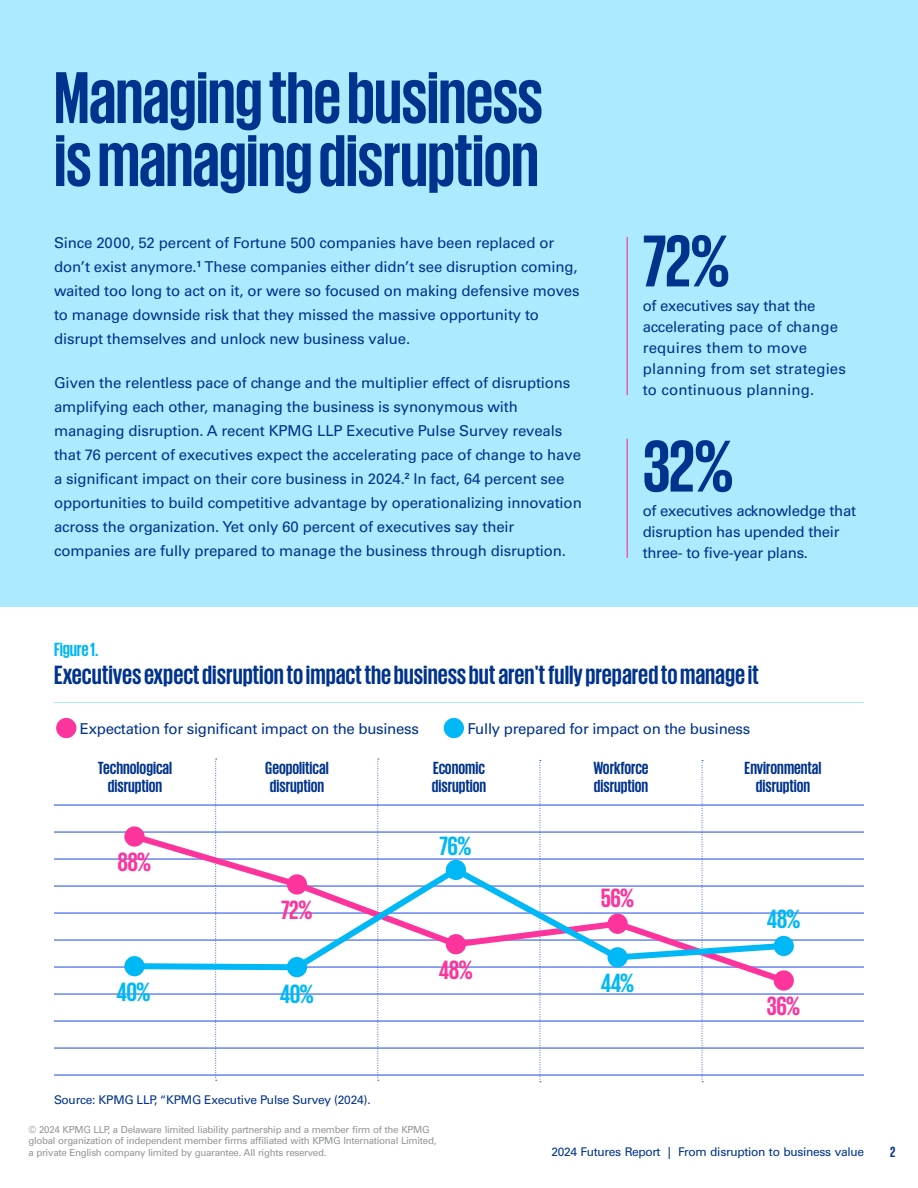
<style>
.page{position:relative;width:918px;height:1188px;background:#fff}
.page>*{position:absolute;margin:0;border:0;box-sizing:border-box;transform-origin:0 0}
.t1{font:700 75px/63px "KPMG";letter-spacing:-.01em;color:#00338d}
.t2{font:700 27px "KPMG";color:#00338d}
.t3{font:700 27px "KPMG";letter-spacing:-.02em;color:#fd349c}
.t4{font:700 27px "KPMG";letter-spacing:-.02em;color:#00b8f5}
.t5{font:700 19.5px "KPMG";letter-spacing:-.01em;color:#00b8f5}
.t6{font:700 18px/18px "KPMG";color:#00338d}
.t7{font:15px/24px "Univers LT Pro 55 Roman";letter-spacing:-.01em;color:#00338d}
.t8{font:15px/21px "Univers LT Pro 55 Roman";letter-spacing:.01em;color:#00338d}
.t9{font:700 15px "KPMG";color:#00338d}
.t10{font:12px "Univers LT Pro 55 Roman";letter-spacing:-.025em;color:#00338d}
.t11{font:9.75px/11.7px "Univers LT Pro 55 Roman";letter-spacing:-.03em;color:#939598}
</style>
<div class="page">
<div style="left:0;top:0;width:918px;height:607px;background:#aceaff"></div>
<hr style="left:54px;top:805px;width:162px;height:1px;background:#1e49e2">
<hr style="left:216px;top:805px;width:162px;height:1px;background:#1e49e2">
<hr style="left:378px;top:805px;width:162px;height:1px;background:#1e49e2">
<hr style="left:540px;top:805px;width:162px;height:1px;background:#1e49e2">
<hr style="left:702px;top:805px;width:162px;height:1px;background:#1e49e2">
<hr style="left:54px;top:832px;width:162px;height:1px;background:#1e49e2">
<hr style="left:702px;top:832px;width:162px;height:1px;background:#1e49e2">
<hr style="left:54px;top:859px;width:162px;height:1px;background:#1e49e2">
<hr style="left:702px;top:859px;width:162px;height:1px;background:#1e49e2">
<hr style="left:54px;top:886px;width:162px;height:1px;background:#1e49e2">
<hr style="left:702px;top:886px;width:162px;height:1px;background:#1e49e2">
<hr style="left:54px;top:913px;width:162px;height:1px;background:#1e49e2">
<hr style="left:702px;top:913px;width:162px;height:1px;background:#1e49e2">
<hr style="left:54px;top:940px;width:162px;height:1px;background:#1e49e2">
<hr style="left:702px;top:940px;width:162px;height:1px;background:#1e49e2">
<hr style="left:54px;top:967px;width:162px;height:1px;background:#1e49e2">
<hr style="left:702px;top:967px;width:162px;height:1px;background:#1e49e2">
<hr style="left:54px;top:994px;width:162px;height:1px;background:#1e49e2">
<hr style="left:216px;top:994px;width:162px;height:1px;background:#1e49e2">
<hr style="left:378px;top:994px;width:162px;height:1px;background:#1e49e2">
<hr style="left:540px;top:994px;width:162px;height:1px;background:#1e49e2">
<hr style="left:702px;top:994px;width:162px;height:1px;background:#1e49e2">
<hr style="left:54px;top:1021px;width:162px;height:1px;background:#1e49e2">
<hr style="left:216px;top:1021px;width:162px;height:1px;background:#1e49e2">
<hr style="left:378px;top:1021px;width:162px;height:1px;background:#1e49e2">
<hr style="left:540px;top:1021px;width:162px;height:1px;background:#1e49e2">
<hr style="left:702px;top:1021px;width:162px;height:1px;background:#1e49e2">
<hr style="left:54px;top:1048px;width:162px;height:1px;background:#1e49e2">
<hr style="left:216px;top:1048px;width:162px;height:1px;background:#1e49e2">
<hr style="left:378px;top:1048px;width:162px;height:1px;background:#1e49e2">
<hr style="left:540px;top:1048px;width:162px;height:1px;background:#1e49e2">
<hr style="left:702px;top:1048px;width:162px;height:1px;background:#1e49e2">
<hr style="left:54px;top:1075px;width:162px;height:1px;background:#1e49e2">
<hr style="left:216px;top:1075px;width:162px;height:1px;background:#1e49e2">
<hr style="left:378px;top:1075px;width:162px;height:1px;background:#1e49e2">
<hr style="left:540px;top:1075px;width:162px;height:1px;background:#1e49e2">
<hr style="left:702px;top:1075px;width:162px;height:1px;background:#1e49e2">
<svg style="left:215px;top:759px;width:2px;height:322px"></svg>
<svg style="left:377px;top:759px;width:2px;height:322px"></svg>
<svg style="left:540px;top:760px;width:1px;height:322px"></svg>
<svg style="left:702px;top:760px;width:1px;height:322px"></svg>
<svg style="left:127px;top:829px;width:664px;height:159px"></svg>
<svg style="left:128px;top:863px;width:662px;height:110px"></svg>
<div style="left:287px;top:874px;width:20px;height:21px;background:#fd349c;border-radius:50%"></div>
<div style="left:124px;top:826px;width:21px;height:21px;background:#fd349c;border-radius:50%"></div>
<div style="left:446px;top:934px;width:20px;height:20px;background:#fd349c;border-radius:50%"></div>
<div style="left:608px;top:914px;width:20px;height:20px;background:#fd349c;border-radius:50%"></div>
<div style="left:774px;top:970px;width:20px;height:21px;background:#fd349c;border-radius:50%"></div>
<div style="left:774px;top:936px;width:20px;height:20px;background:#00b8f5;border-radius:50%"></div>
<div style="left:608px;top:947px;width:20px;height:20px;background:#00b8f5;border-radius:50%"></div>
<div style="left:446px;top:860px;width:20px;height:20px;background:#00b8f5;border-radius:50%"></div>
<div style="left:287px;top:957px;width:20px;height:20px;background:#00b8f5;border-radius:50%"></div>
<div style="left:124px;top:956px;width:21px;height:20px;background:#00b8f5;border-radius:50%"></div>
<hr style="left:54px;top:702px;width:810px;height:1px;background:#aceaff">
<hr style="left:627px;top:237px;width:1px;height:158px;background:#fd349c">
<hr style="left:627px;top:439px;width:1px;height:119px;background:#fd349c">
<div style="left:56px;top:718px;width:20px;height:20px;background:#fd349c;border-radius:50%"></div>
<div style="left:444px;top:718px;width:20px;height:20px;background:#00b8f5;border-radius:50%"></div>
<h1 class="t1" style="left:54px;top:64px;width:491px">Managing the business is managing disruption</h1>
<p class="t7" style="left:54px;top:230px;width:527px">Since 2000, 52 percent of Fortune 500 companies have been replaced or don’t exist anymore.<sup>1</sup> These companies either didn’t see disruption coming, waited too long to act on it, or were so focused on making defensive moves to manage downside risk that they missed the massive opportunity to disrupt themselves and unlock new business value.</p>
<p class="t7" style="left:54px;top:370px;width:529px">Given the relentless pace of change and the multiplier effect of disruptions amplifying each other, managing the business is synonymous with managing disruption. A recent KPMG LLP Executive Pulse Survey reveals that 76 percent of executives expect the accelerating pace of change to have a significant impact on their core business in 2024.<sup>2</sup> In fact, 64 percent see opportunities to build competitive advantage by operationalizing innovation across the organization. Yet only 60 percent of executives say their companies are fully prepared to manage the business through disruption.</p>
<h1 class="t1" style="left:643px;top:227px;width:89px">72%</h1>
<p class="t8" style="left:643px;top:294px;width:205px">of executives say that the accelerating pace of change requires them to move planning from set strategies to continuous planning.</p>
<h1 class="t1" style="left:643px;top:432px;width:93px">32%</h1>
<p class="t7" style="left:643px;top:499px;width:215px;line-height:21px">of executives acknowledge that disruption has upended their three- to five-year plans.</p>
<h3 class="t5" style="left:54px;top:640px;width:46px">Figure 1.</h3>
<h2 class="t2" style="left:54px;top:661px;width:706px">Executives expect disruption to impact the business but aren't fully prepared to manage it</h2>
<p class="t7" style="left:80px;top:716px;width:340px">Expectation for significant impact on the business</p>
<p class="t7" style="left:468px;top:716px;width:284px">Fully prepared for impact on the business</p>
<p class="t6" style="left:98px;top:758px;width:76px;text-align:center">Technological disruption</p>
<p class="t6" style="left:265px;top:758px;width:65px">Geopolitical disruption</p>
<p class="t6" style="left:432px;top:758px;width:56px">Economic disruption</p>
<p class="t6" style="left:593px;top:758px;width:57px">Workforce disruption</p>
<p class="t6" style="left:745px;top:758px;width:78px;text-align:center">Environmental disruption</p>
<h2 class="t3" style="left:117px;top:849px;width:36px">88%</h2>
<h2 class="t3" style="left:281px;top:897px;width:33px">72%</h2>
<h2 class="t4" style="left:116px;top:978px;width:36px">40%</h2>
<h2 class="t4" style="left:280px;top:980px;width:36px">40%</h2>
<p class="t10" style="left:54px;top:1091px;width:318px">Source: KPMG LLP, “KPMG Executive Pulse Survey (2024).</p>
<h2 class="t4" style="left:439px;top:833px;width:34px">76%</h2>
<h2 class="t3" style="left:439px;top:956px;width:36px">48%</h2>
<p class="t11" style="left:28px;top:1123px;width:410px">© 2024 KPMG LLP, a Delaware limited liability partnership and a member firm of the KPMG global organization of independent member firms affiliated with KPMG International Limited, a private English company limited by guarantee. All rights reserved.</p>
<h2 class="t3" style="left:601px;top:884px;width:35px">56%</h2>
<h2 class="t4" style="left:601px;top:969px;width:35px">44%</h2>
<h2 class="t4" style="left:767px;top:906px;width:36px">48%</h2>
<h2 class="t3" style="left:767px;top:992px;width:35px">36%</h2>
<p class="t10" style="left:551px;top:1144px;width:314px">2024 Futures Report | From disruption to business value</p>
<p class="t9" style="left:890px;top:1145px;width:7px">2</p>
</div>
